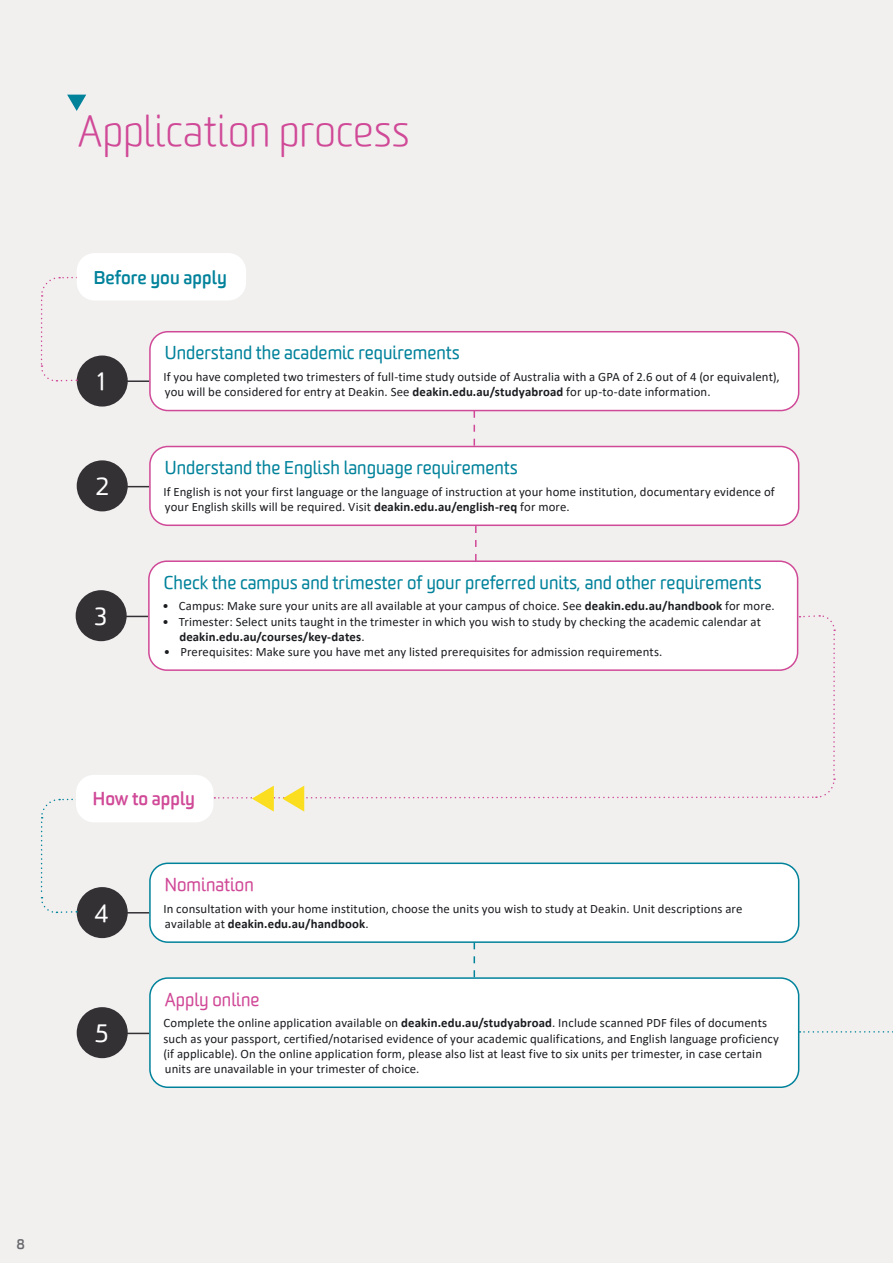
<style>
.page{position:relative;width:893px;height:1263px;background:#f1f0ef}
.page>*{position:absolute;margin:0;border:0;box-sizing:border-box;transform-origin:0 0}
.Page_header_-_H1{font:300 42px "Worldly";color:#d04997}
.breakout_heading_whi{font:24px "Worldly";color:#fff}
.Paragraph_header_-_H{font:18px "Worldly";color:#00829b}
.Paragraph_header_-_H-2{font:18px "Worldly";color:#d04997}
.Paragraph_header_-_H-3{font:700 18px "Worldly";color:#00829b}
.Paragraph_header_-_H-4{font:700 18px "Worldly";color:#d04997}
.t1{font:700 13.5px "Worldly";color:#68676c}
.Paragraph_text_-_P{font:12.75px/15.3px "Calibri";letter-spacing:.01em;color:#1b1c20}
.s1{font-weight:700}
</style>
<div class="page">
<svg style="left:67px;top:95px;width:19px;height:16px"></svg>
<svg style="left:474px;top:411px;width:1px;height:35px"></svg>
<svg style="left:475px;top:526px;width:2px;height:34px"></svg>
<hr style="left:122px;top:380px;width:27px;height:2px;background:#343135">
<div style="left:77px;top:355px;width:51px;height:52px;background:#343135;border-radius:50%"></div>
<svg style="left:128px;top:486px;width:21px;height:1px"></svg>
<div style="left:77px;top:460px;width:51px;height:51px;background:#343135;border-radius:50%"></div>
<svg style="left:127px;top:616px;width:21px;height:1px"></svg>
<div style="left:76px;top:590px;width:51px;height:51px;background:#343135;border-radius:50%"></div>
<svg style="left:40px;top:277px;width:38px;height:105px"></svg>
<svg style="left:474px;top:943px;width:1px;height:34px"></svg>
<svg style="left:128px;top:912px;width:21px;height:1px"></svg>
<div style="left:77px;top:887px;width:51px;height:51px;background:#343135;border-radius:50%"></div>
<svg style="left:128px;top:1033px;width:21px;height:1px"></svg>
<div style="left:77px;top:1007px;width:51px;height:51px;background:#343135;border-radius:50%"></div>
<svg style="left:40px;top:798px;width:38px;height:116px"></svg>
<svg style="left:214px;top:614px;width:621px;height:198px"></svg>
<svg style="left:799px;top:1031px;width:94px;height:2px"></svg>
<div style="left:77px;top:253px;width:169px;height:48px;background:#fff;border-radius:18px"></div>
<div style="left:150px;top:332px;width:649px;height:79px;background:#fff;border-radius:18px"></div>
<div style="left:149px;top:331px;width:650px;height:80px;border:2px solid #d04997;border-radius:18px"></div>
<div style="left:150px;top:446px;width:649px;height:79px;background:#fff;border-radius:18px"></div>
<div style="left:149px;top:446px;width:650px;height:80px;border:2px solid #d04997;border-radius:18px"></div>
<div style="left:149px;top:561px;width:649px;height:109px;background:#fff;border-radius:18px"></div>
<div style="left:148px;top:560px;width:650px;height:111px;border:2px solid #d04997;border-radius:18px"></div>
<div style="left:76px;top:775px;width:137px;height:47px;background:#fff;border-radius:18px"></div>
<div style="left:150px;top:863px;width:649px;height:79px;background:#fff;border-radius:18px"></div>
<div style="left:149px;top:862px;width:650px;height:81px;border:2px solid #00829b;border-radius:18px"></div>
<div style="left:150px;top:978px;width:649px;height:109px;background:#fff;border-radius:18px"></div>
<div style="left:149px;top:977px;width:650px;height:111px;border:2px solid #00829b;border-radius:18px"></div>
<h1 class="Page_header_-_H1" style="left:78px;top:106px;width:333px">Application process</h1>
<h2 class="Paragraph_header_-_H-3" style="left:94px;top:266px;width:134px">Before you apply</h2>
<h2 class="breakout_heading_whi" style="left:96px;top:367px;width:11px">1</h2>
<h2 class="breakout_heading_whi" style="left:96px;top:472px;width:14px">2</h2>
<h2 class="breakout_heading_whi" style="left:94px;top:601px;width:14px">3</h2>
<h2 class="Paragraph_header_-_H" style="left:165px;top:342px;width:296px">Understand the academic requirements</h2>
<p class="Paragraph_text_-_P" style="left:163px;top:369px;width:618px">If you have completed two trimesters of full-time study outside of Australia with a GPA of 2.6 out of 4 (or equivalent), you will be considered for entry at Deakin. See <span class="s1">deakin.edu.au/studyabroad</span> for up-to-date information.</p>
<h2 class="Paragraph_header_-_H" style="left:165px;top:457px;width:354px">Understand the English language requirements</h2>
<p class="Paragraph_text_-_P" style="left:163px;top:484px;width:613px">If English is not your first language or the language of instruction at your home institution, documentary evidence of your English skills will be required. Visit <span class="s1">deakin.edu.au/english-req</span> for more.</p>
<h2 class="Paragraph_header_-_H" style="left:164px;top:571px;width:599px">Check the campus and trimester of your preferred units, and other requirements</h2>
<p class="Paragraph_text_-_P" style="left:162px;top:598px;width:614px">• Campus: Make sure your units are all available at your campus of choice. See <span class="s1">deakin.edu.au/handbook</span> for more.</p>
<p class="Paragraph_text_-_P" style="left:179px;top:613px;width:583px;text-indent:-17px">• Trimester: Select units taught in the trimester in which you wish to study by checking the academic calendar at <span class="s1">deakin.edu.au/courses/key-dates</span>.</p>
<p class="Paragraph_text_-_P" style="left:164px;top:644px;width:500px">• Prerequisites: Make sure you have met any listed prerequisites for admission requirements.</p>
<h2 class="Paragraph_header_-_H-4" style="left:93px;top:787px;width:103px">How to apply</h2>
<h2 class="breakout_heading_whi" style="left:95px;top:898px;width:15px">4</h2>
<h2 class="breakout_heading_whi" style="left:95px;top:1018px;width:15px">5</h2>
<h2 class="Paragraph_header_-_H-2" style="left:165px;top:874px;width:90px">Nomination</h2>
<p class="Paragraph_text_-_P" style="left:163px;top:900px;width:580px">In consultation with your home institution, choose the units you wish to study at Deakin. Unit descriptions are available at <span class="s1">deakin.edu.au/handbook</span>.</p>
<h2 class="Paragraph_header_-_H-2" style="left:165px;top:988px;width:96px">Apply online</h2>
<p class="Paragraph_text_-_P" style="left:163px;top:1015px;width:617px">Complete the online application available on <span class="s1">deakin.edu.au/studyabroad</span>. Include scanned PDF files of documents such as your passport, certified/notarised evidence of your academic qualifications, and English language proficiency (if applicable). On the online application form, please also list at least five to six units per trimester, in case certain units are unavailable in your trimester of choice.</p>
<p class="t1" style="left:17px;top:1235px;width:10px">8</p>
</div>
